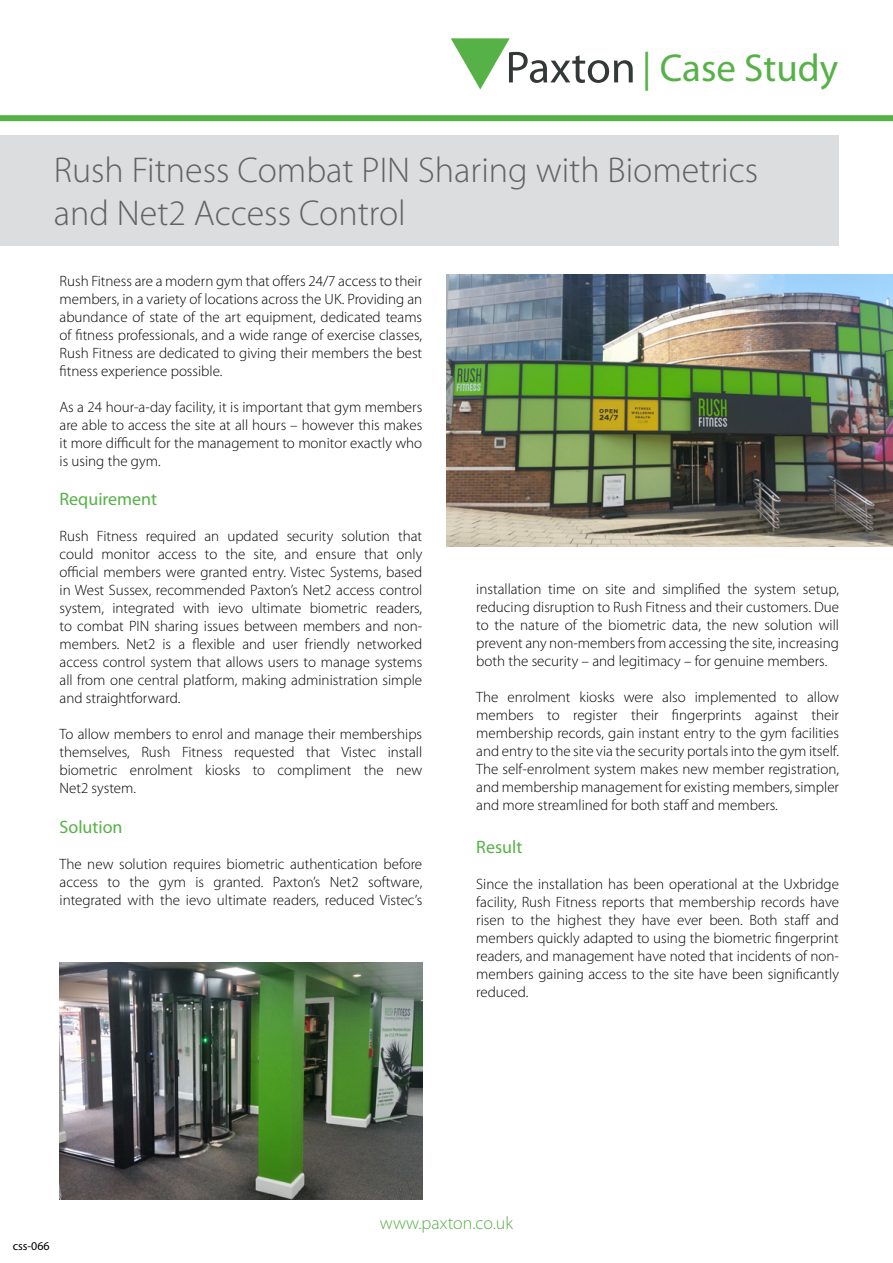
<style>
.page{position:relative;width:893px;height:1263px;background:#fff}
.page>*{position:absolute;margin:0;border:0;box-sizing:border-box;transform-origin:0 0}
.t1{font:39px "Myriad Pro";color:#56b146}
.t2{font:300 36px/43.2px "Myriad Pro";color:#616264}
.t3{font:18px "Myriad Pro";color:#56b146}
.t4{font:300 18px "Myriad Pro";color:#56b146}
.t5{font:300 15px/18px "Myriad Pro";color:#000;text-align:justify}
.t6{font:12px "Myriad Pro";color:#000}
</style>
<div class="page">
<div style="left:0;top:135px;width:839px;height:111px;background:#dcddde"></div>
<div style="left:0;top:115px;width:893px;height:6px;background:#56b146"></div>
<img style="left:60px;top:962px;width:362px;height:237px">
<img style="left:446px;top:274px;width:447px;height:272px">
<svg style="left:451px;top:38px;width:182px;height:51px"></svg>
<h1 class="t1" style="left:642px;top:44px;width:197px">| Case Study</h1>
<h2 class="t2" style="left:54px;top:148px;width:706px">Rush Fitness Combat PIN Sharing with Biometrics and Net2 Access Control</h2>
<p class="t5" style="left:60px;top:272px;width:364px">Rush Fitness are a modern gym that offers 24/7 access to their members, in a variety of locations across the UK. Providing an abundance of state of the art equipment, dedicated teams of fitness professionals, and a wide range of exercise classes, Rush Fitness are dedicated to giving their members the best fitness experience possible.</p>
<p class="t5" style="left:60px;top:398px;width:364px">As a 24 hour-a-day facility, it is important that gym members are able to access the site at all hours – however this makes it more difficult for the management to monitor exactly who is using the gym.</p>
<p class="t3" style="left:60px;top:488px;width:99px">Requirement</p>
<p class="t5" style="left:60px;top:527px;width:364px">Rush Fitness required an updated security solution that could monitor access to the site, and ensure that only official members were granted entry. Vistec Systems, based in West Sussex, recommended Paxton’s Net2 access control system, integrated with ievo ultimate biometric readers, to combat PIN sharing issues between members and non&shy;members. Net2 is a flexible and user friendly networked access control system that allows users to manage systems all from one central platform, making administration simple and straightforward.</p>
<p class="t5" style="left:60px;top:725px;width:364px">To allow members to enrol and manage their memberships themselves, Rush Fitness requested that Vistec install biometric enrolment kiosks to compliment the new Net2 system.</p>
<p class="t3" style="left:60px;top:816px;width:65px">Solution</p>
<p class="t5" style="left:60px;top:855px;width:364px">The new solution requires biometric authentication before access to the gym is granted. Paxton’s Net2 software, integrated with the ievo ultimate readers, reduced Vistec’s</p>
<p class="t5" style="left:476px;top:580px;width:364px">installation time on site and simplified the system setup, reducing disruption to Rush Fitness and their customers. Due to the nature of the biometric data, the new solution will prevent any non-members from accessing the site, increasing both the security – and legitimacy – for genuine members.</p>
<p class="t5" style="left:476px;top:688px;width:364px">The enrolment kiosks were also implemented to allow members to register their fingerprints against their membership records, gain instant entry to the gym facilities and entry to the site via the security portals into the gym itself.<br>The self-enrolment system makes new member registration, and membership management for existing members, simpler and more streamlined for both staff and members.</p>
<p class="t3" style="left:476px;top:836px;width:48px">Result</p>
<p class="t5" style="left:476px;top:875px;width:364px">Since the installation has been operational at the Uxbridge facility, Rush Fitness reports that membership records have risen to the highest they have ever been. Both staff and members quickly adapted to using the biometric fingerprint readers, and management have noted that incidents of non&shy;members gaining access to the site have been significantly reduced.</p>
<p class="t6" style="left:13px;top:1239px;width:39px">css-066</p>
<p class="t4" style="left:380px;top:1212px;width:135px">www.paxton.co.uk</p>
</div>
